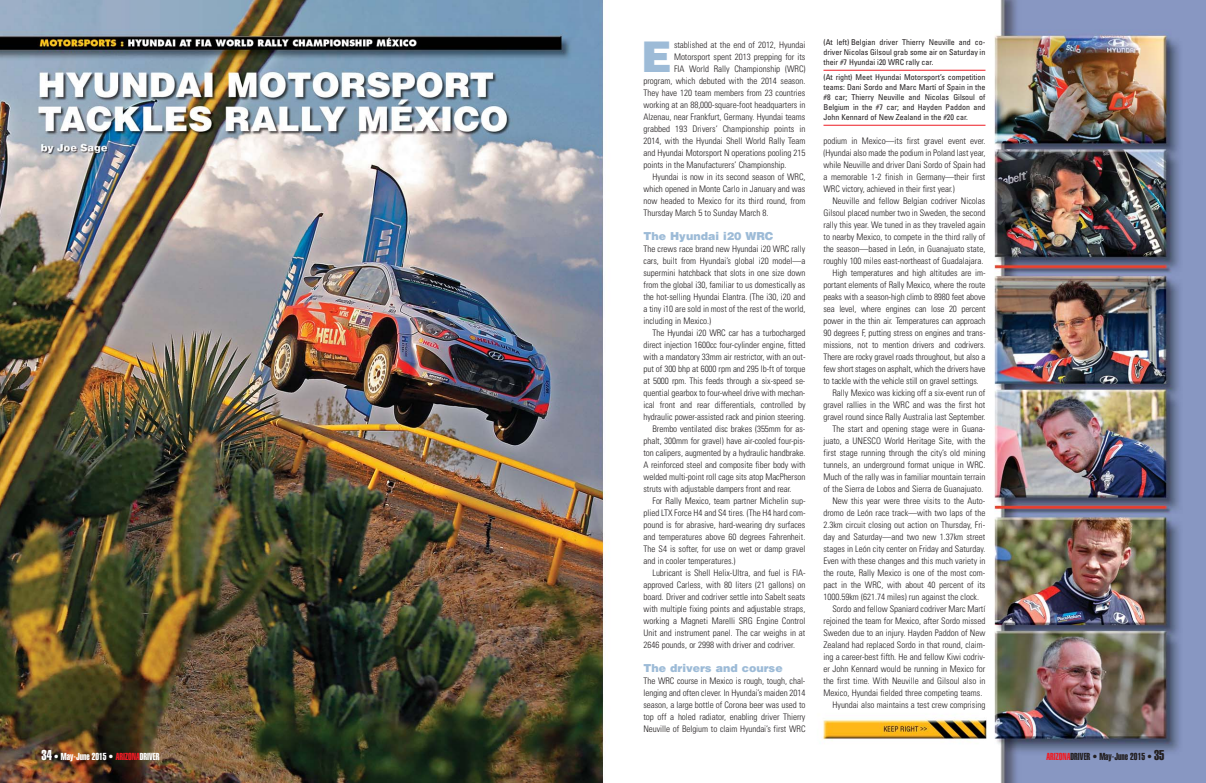
<style>
.page{position:relative;width:1206px;height:783px;background:#fff}
.page>*{position:absolute;margin:0;border:0;box-sizing:border-box;transform-origin:0 0}
.t1{font:900 42.3px "Helvetica";color:#9dbbd7}
.t2{font:900 11px "Helvetica";color:#9dbbd7}
.t3{font:10px "Helvetica Extra Compressed";color:#fff}
.t4{font:10px "Helvetica Extra Compressed";color:#231f20}
.t5{font:300 condensed 9px/12px "Univers";color:#231f20;text-align:justify}
.t6{font:condensed 8px/10px "Univers";color:#231f20;text-align:justify}
.s1{font-size:14px}
.s2{color:#ed1c24}
</style>
<div class="page">
<img style="left:603px;top:0;width:603px;height:783px">
<img style="left:0;top:0;width:603px;height:783px">
<hr style="left:824px;top:70px;width:162px;height:1px;background:#ed1c24">
<hr style="left:824px;top:125px;width:162px;height:1px;background:#ed1c24">
<h1 class="t1" style="left:641px;top:42px;width:32px">E</h1>
<p class="t5" style="left:674px;top:40px;width:133px">stablished at the end of 2012, Hyundai</p>
<p class="t5" style="left:674px;top:52px;width:133px">Motor sport spent 2013 prepping for its</p>
<p class="t5" style="left:674px;top:64px;width:133px">FIA World Rally Cham pion ship (WRC)</p>
<p class="t5" style="left:644px;top:76px;width:163px">pro gram, which debuted with the 2014 season.</p>
<p class="t5" style="left:644px;top:88px;width:163px">They have 120 team members from 23 countries</p>
<p class="t5" style="left:644px;top:100px;width:163px">working at an 88,000-square-foot headquarters in</p>
<p class="t5" style="left:644px;top:112px;width:163px">Alzenau, near Frankfurt, Germany. Hyundai teams</p>
<p class="t5" style="left:644px;top:124px;width:163px">grabbed 193 Drivers’ Cham pion ship points in</p>
<p class="t5" style="left:644px;top:136px;width:163px">2014, with the Hyundai Shell World Rally Team</p>
<p class="t5" style="left:644px;top:148px;width:163px">and Hyundai Motorsport N op er ations pooling 215</p>
<p class="t5" style="left:644px;top:160px;width:145px">points in the Manu fac turers’ Cham pionship.</p>
<p class="t5" style="left:652px;top:172px;width:155px">Hyundai is now in its second season of WRC,</p>
<p class="t5" style="left:644px;top:184px;width:163px">which opened in Monte Carlo in January and was</p>
<p class="t5" style="left:644px;top:196px;width:163px">now headed to Mexico for its third round, from</p>
<p class="t5" style="left:644px;top:208px;width:127px">Thursday March 5 to Sunday March 8.</p>
<p class="t2" style="left:644px;top:232px;width:132px">The Hyundai i20 WRC</p>
<p class="t5" style="left:644px;top:244px;width:164px">The crews race brand new Hyundai i20 WRC rally cars, built from Hyundai’s global i20 model—a super mini hatchback that slots in one size down from the global i30, familiar to us domestically as the hot-selling Hyundai Elantra. (The i30, i20 and a tiny i10 are sold in most of the rest of the world, including in Mexico.)</p>
<p class="t5" style="left:652px;top:328px;width:154px">The Hyundai i20 WRC car has a turbocharged</p>
<p class="t5" style="left:644px;top:340px;width:163px">direct injection 1600cc four-cylinder engine, fitted</p>
<p class="t5" style="left:644px;top:352px;width:164px">with a mandatory 33mm air restrictor, with an out-</p>
<p class="t5" style="left:644px;top:364px;width:164px">put of 300 bhp at 6000 rpm and 295 lb-ft of torque</p>
<p class="t5" style="left:644px;top:376px;width:163px">at 5000 rpm. This feeds through a six-speed se -</p>
<p class="t5" style="left:644px;top:388px;width:163px">quen tial gearbox to four-wheel drive with mechan -</p>
<p class="t5" style="left:644px;top:400px;width:164px">ical front and rear differentials, controlled by</p>
<p class="t5" style="left:644px;top:412px;width:163px">hydraulic power-assisted rack and pinion steering.</p>
<p class="t5" style="left:652px;top:424px;width:154px">Brembo ventilated disc brakes (355mm for as -</p>
<p class="t5" style="left:644px;top:436px;width:163px">phalt, 300mm for gravel) have air-cooled four-pis-</p>
<p class="t5" style="left:644px;top:448px;width:163px">ton calipers, augmented by a hydraulic handbrake.</p>
<p class="t5" style="left:644px;top:460px;width:163px">A reinforced steel and composite fiber body with</p>
<p class="t5" style="left:644px;top:472px;width:163px">welded multi-point roll cage sits atop MacPherson</p>
<p class="t5" style="left:644px;top:484px;width:150px">struts with adjustable dampers front and rear.</p>
<p class="t5" style="left:652px;top:496px;width:155px">For Rally Mexico, team partner Michelin sup-</p>
<p class="t5" style="left:644px;top:508px;width:164px">plied LTX Force H4 and S4 tires. (The H4 hard com-</p>
<p class="t5" style="left:644px;top:520px;width:163px">pound is for abrasive, hard-wearing dry surfaces</p>
<p class="t5" style="left:644px;top:532px;width:163px">and temperatures above 60 de grees Fahrenheit.</p>
<p class="t5" style="left:644px;top:544px;width:163px">The S4 is softer, for use on wet or damp gravel</p>
<p class="t5" style="left:644px;top:556px;width:94px">and in cooler temperatures.)</p>
<p class="t5" style="left:652px;top:568px;width:155px">Lubricant is Shell Helix-Ultra, and fuel is FIA-</p>
<p class="t5" style="left:644px;top:580px;width:163px">approved Carless, with 80 liters (21 gallons) on</p>
<p class="t5" style="left:644px;top:592px;width:163px">board. Driver and codriver settle into Sabelt seats</p>
<p class="t5" style="left:644px;top:604px;width:163px">with multiple fixing points and adjustable straps,</p>
<p class="t5" style="left:644px;top:616px;width:163px">working a Magneti Marelli SRG Engine Control</p>
<p class="t5" style="left:644px;top:628px;width:163px">Unit and instrument panel. The car weighs in at</p>
<p class="t5" style="left:644px;top:640px;width:153px">2646 pounds, or 2998 with driver and codriver.</p>
<p class="t2" style="left:644px;top:664px;width:141px">The drivers and course</p>
<p class="t5" style="left:644px;top:676px;width:164px">The WRC course in Mexico is rough, tough, chal&shy;lenging and often clever. In Hyundai’s maiden 2014 season, a large bottle of Corona beer was used to top off a holed radiator, enabling driver Thierry Neuville of Belgium to claim Hyundai’s first WRC</p>
<p class="t6" style="left:823px;top:38px;width:163px">(At left) Belgian driver Thierry Neuville and co - driver Nicolas Gilsoul grab some air on Saturday in their #7 Hyundai i20 WRC rally car.</p>
<p class="t6" style="left:823px;top:73px;width:163px">(At right) Meet Hyundai Motorsport’s competition teams: Dani Sordo and Marc Martí of Spain in the #8 car; Thierry Neuville and Nicolas Gilsoul of Belgium in the #7 car; and Hayden Paddon and John Kennard of New Zealand in the #20 car.</p>
<p class="t5" style="left:824px;top:136px;width:163px">podium in Mexico—its first gravel event ever. (Hyundai also made the podium in Poland last year, while Neuville and driver Dani Sordo of Spain had a memorable 1-2 finish in Germany—their first WRC victory, achieved in their first year.)</p>
<p class="t5" style="left:832px;top:196px;width:154px">Neuville and fellow Belgian codriver Nicolas</p>
<p class="t5" style="left:824px;top:208px;width:163px">Gilsoul placed number two in Sweden, the second</p>
<p class="t5" style="left:824px;top:220px;width:163px">rally this year. We tuned in as they traveled again</p>
<p class="t5" style="left:824px;top:232px;width:163px">to nearby Mexico, to compete in the third rally of</p>
<p class="t5" style="left:824px;top:244px;width:163px">the season—based in León, in Guana juato state,</p>
<p class="t5" style="left:824px;top:256px;width:161px">rough ly 100 miles east-northeast of Guadalajara.</p>
<p class="t5" style="left:832px;top:268px;width:155px">High temperatures and high altitudes are im -</p>
<p class="t5" style="left:824px;top:280px;width:164px">portant elements of Rally Mexico, where the route</p>
<p class="t5" style="left:824px;top:292px;width:164px">peaks with a season-high climb to 8980 feet above</p>
<p class="t5" style="left:824px;top:304px;width:164px">sea level, where engines can lose 20 percent</p>
<p class="t5" style="left:824px;top:316px;width:164px">power in the thin air. Temperatures can approach</p>
<p class="t5" style="left:824px;top:328px;width:164px">90 degrees F, putting stress on engines and trans-</p>
<p class="t5" style="left:824px;top:340px;width:163px">missions, not to mention drivers and co driv ers.</p>
<p class="t5" style="left:824px;top:352px;width:164px">There are rocky gravel roads throughout, but also a</p>
<p class="t5" style="left:824px;top:364px;width:164px">few short stages on asphalt, which the drivers have</p>
<p class="t5" style="left:824px;top:376px;width:157px">to tackle with the vehicle still on gravel settings.</p>
<p class="t5" style="left:832px;top:388px;width:154px">Rally Mexico was kicking off a six-event run of</p>
<p class="t5" style="left:824px;top:400px;width:163px">gravel rallies in the WRC and was the first hot</p>
<p class="t5" style="left:824px;top:412px;width:164px">gravel round since Rally Australia last September.</p>
<p class="t5" style="left:832px;top:424px;width:154px">The start and opening stage were in Guana -</p>
<p class="t5" style="left:824px;top:436px;width:163px">juato, a UNESCO World Heritage Site, with the</p>
<p class="t5" style="left:824px;top:448px;width:163px">first stage running through the city’s old mining</p>
<p class="t5" style="left:824px;top:460px;width:163px">tunnels, an underground format unique in WRC.</p>
<p class="t5" style="left:824px;top:472px;width:164px">Much of the rally was in familiar mountain terrain</p>
<p class="t5" style="left:824px;top:484px;width:161px">of the Sierra de Lobos and Sierra de Guanajuato.</p>
<p class="t5" style="left:832px;top:496px;width:154px">New this year were three visits to the Auto -</p>
<p class="t5" style="left:824px;top:508px;width:163px">dromo de León race track—with two laps of the</p>
<p class="t5" style="left:824px;top:520px;width:163px">2.3km circuit closing out action on Thursday, Fri -</p>
<p class="t5" style="left:824px;top:532px;width:163px">day and Saturday—and two new 1.37km street</p>
<p class="t5" style="left:824px;top:544px;width:163px">stages in León city center on Friday and Saturday.</p>
<p class="t5" style="left:824px;top:556px;width:163px">Even with these changes and this much variety in</p>
<p class="t5" style="left:824px;top:568px;width:163px">the route, Rally Mexico is one of the most com-</p>
<p class="t5" style="left:824px;top:580px;width:163px">pact in the WRC, with about 40 percent of its</p>
<p class="t5" style="left:824px;top:592px;width:157px">1000.59km (621.74 miles) run against the clock.</p>
<p class="t5" style="left:832px;top:604px;width:154px">Sordo and fellow Spaniard codriver Marc Martí</p>
<p class="t5" style="left:824px;top:616px;width:163px">rejoined the team for Mexico, after Sordo missed</p>
<p class="t5" style="left:824px;top:628px;width:163px">Sweden due to an injury. Hayden Paddon of New</p>
<p class="t5" style="left:824px;top:640px;width:163px">Zea land had replaced Sordo in that round, claim-</p>
<p class="t5" style="left:824px;top:652px;width:163px">ing a career-best fifth. He and fellow Kiwi codriv-</p>
<p class="t5" style="left:824px;top:664px;width:163px">er John Kennard would be running in Mexico for</p>
<p class="t5" style="left:824px;top:676px;width:163px">the first time. With Neuville and Gilsoul also in</p>
<p class="t5" style="left:824px;top:688px;width:160px">Mexico, Hyundai fielded three competing teams.</p>
<p class="t5" style="left:832px;top:700px;width:154px">Hyundai also maintains a test crew comprising</p>
<p class="t3" style="left:42px;top:753px;width:120px"><span class="s1">34</span> • May-June 2015 • <span class="s2">ARIZONA</span>DRIVER</p>
<p class="t4" style="left:1046px;top:753px;width:120px"><span class="s2">ARIZONA</span>DRIVER • May-June 2015 • <span class="s1">35</span></p>
</div>
